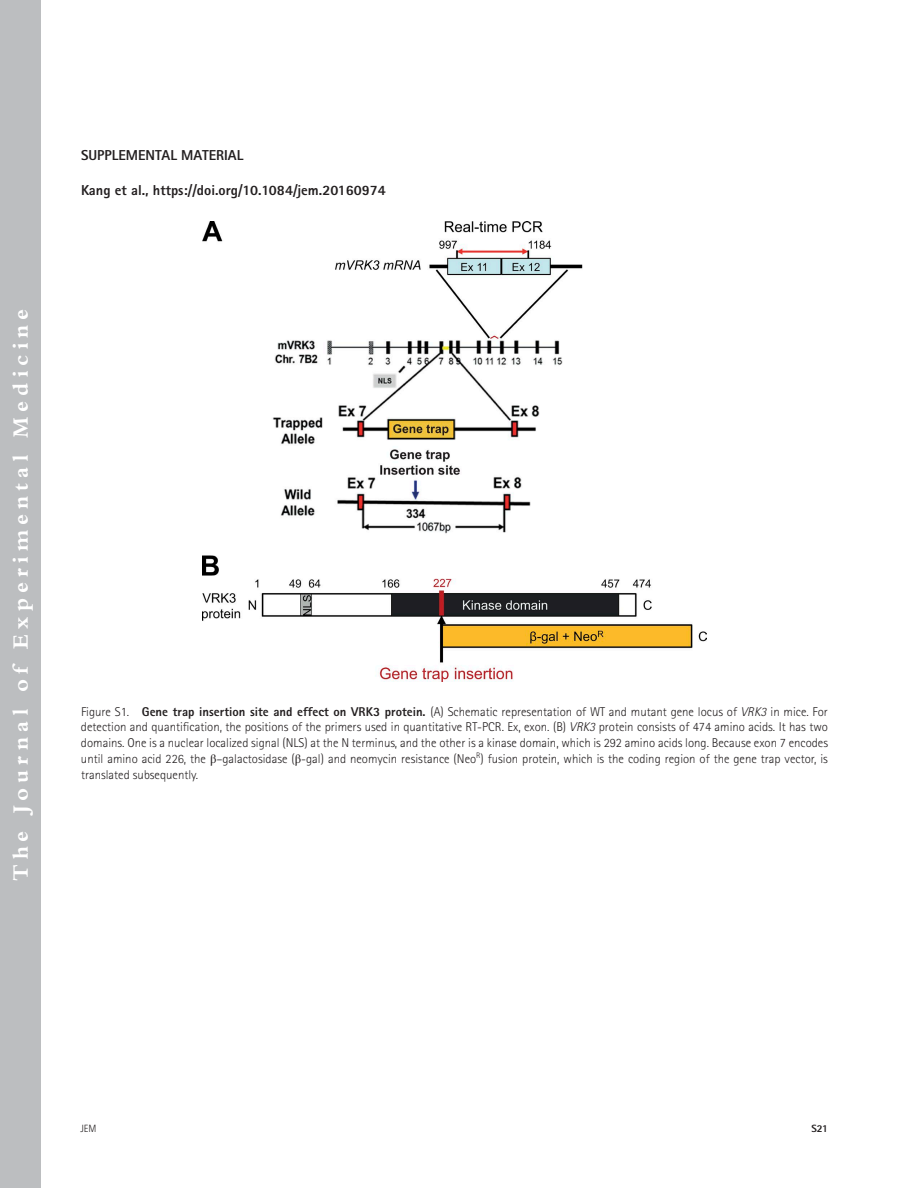
<style>
.page{position:relative;width:918px;height:1188px;background:#fff}
.page>*{position:absolute;margin:0;border:0;box-sizing:border-box;transform-origin:0 0}
.t1{font:700 22.8px "Bembo Std";letter-spacing:.22em;color:#fff}
.t2{font:800 14.4px "Rotis Sans Serif Std";color:#231f20}
.t3{font:300 12.75px/15.8px "Rotis Sans Serif Std";color:#231f20;text-align:justify}
.t4{font:300 10.5px "Rotis Sans Serif Std";color:#231f20}
.t5{font:800 10.5px "Rotis Sans Serif Std";color:#231f20}
.s1{font-weight:800}
.s2{font-style:italic}
.s3{font-family:"STIX General";font-weight:400}
</style>
<div class="page">
<div style="left:0;top:0;width:40px;height:1188px;background:#bcbec0"></div>
<img style="left:203px;top:222px;width:503px;height:460px">
<h1 class="t1" style="left:8px;top:881px;width:574px;rotate:-90deg">The Journal of Experimental Medicine</h1>
<p class="t2" style="left:81px;top:146px;width:164px">SUPPLEMENTAL MATERIAL</p>
<p class="t2" style="left:81px;top:181px;width:306px">Kang et al., https://doi.org/10.1084/jem.20160974</p>
<p class="t3" style="left:81px;top:703px;width:749px">Figure S1. <span class="s1">Gene trap insertion site and effect on VRK3 protein.</span> (A) Schematic representation of WT and mutant gene locus of <span class="s2">VRK3</span> in mice. For detection and quantification, the positions of the primers used in quantitative RT-PCR. Ex, exon. (B) <span class="s2">VRK3</span> protein consists of 474 amino acids. It has two domains. One is a nuclear localized signal (NLS) at the N terminus, and the other is a kinase domain, which is 292 amino acids long. Because exon 7 encodes until amino acid 226, the <span class="s3">β</span>–galactosidase (<span class="s3">β</span>-gal) and neomycin resistance (Neo<sup>R</sup>) fusion protein, which is the coding region of the gene trap vector, is translated subsequently.</p>
<p class="t4" style="left:80px;top:1123px;width:11px">JEM</p>
<p class="t5" style="left:811px;top:1122px;width:18px">S21</p>
</div>
